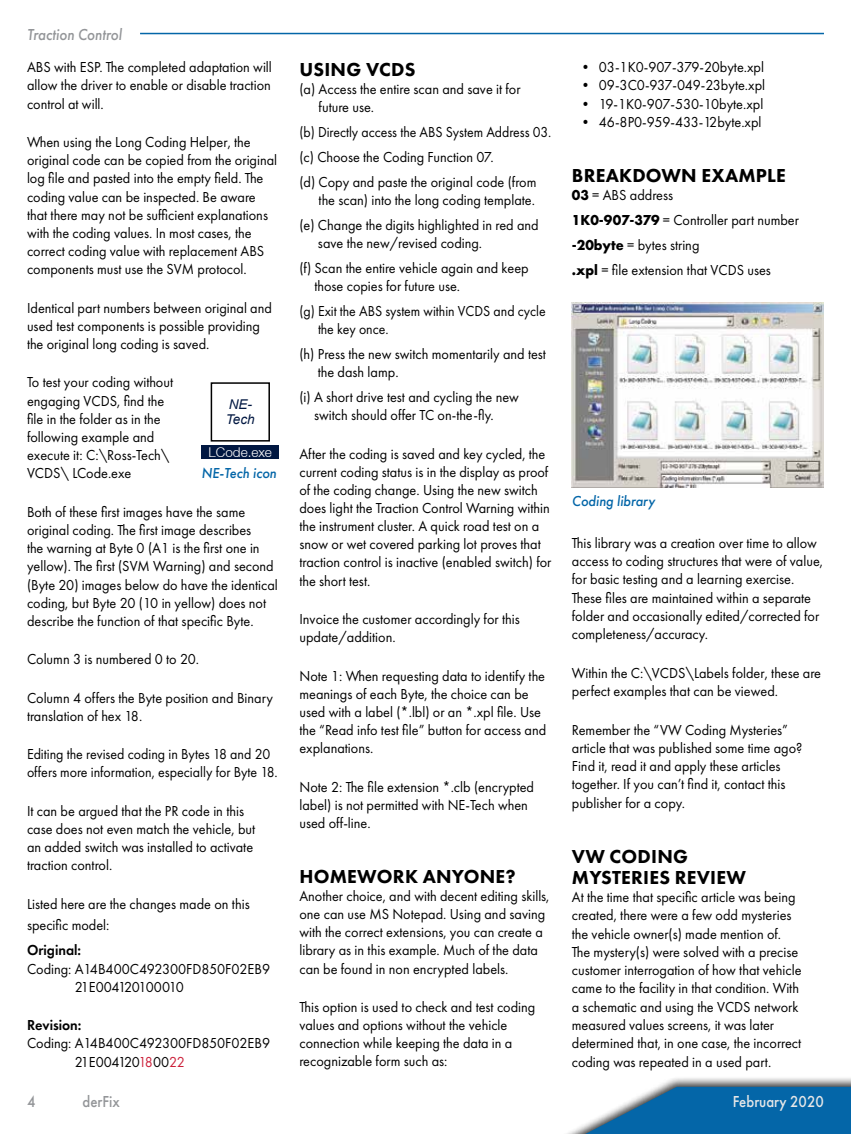
<style>
.page{position:relative;width:851px;height:1134px;background:#fff}
.page>*{position:absolute;margin:0;border:0;box-sizing:border-box;transform-origin:0 0}
.t1{font:800 19.5px/21.3px "Futura PT";letter-spacing:.01em;color:#000}
.t2{font:italic 500 16.5px "Futura PT";color:#939598;scale:.9 1}
.t3{font:500 16.5px "Futura PT";color:#e6e7e8;scale:.9 1}
.t4{font:500 16.5px "Futura PT";color:#939598;scale:.9 1}
.t5{font:15px/18.1px "Futura PT";color:#000;scale:.95 1}
.t6{font:15px/24.9px "Futura PT";color:#000;scale:.92 1}
.t7{font:15px/18.1px "Futura PT";color:#000;scale:.93 1}
.t8{font:italic 500 15px "Futura PT";color:#0466a8;scale:.95 1}
.t9{font:600 15px "Futura PT";color:#000;scale:.95 1}
.t10{font:300 13.5px "Helvetica Neue LT";color:#fff}
.t11{font:italic 13.5px/15px "Arial";color:#001741}
.s1{color:#cb1f39}
.s2{font-weight:700}
</style>
<div class="page">
<div style="left:518px;top:1076px;width:332px;height:58px;background:#000;opacity:.75"></div>
<svg style="left:526px;top:1087px;width:324px;height:47px"></svg>
<hr style="left:140px;top:33px;width:684px;height:1px;background:#0466a8">
<div style="left:211px;top:382px;width:59px;height:60px;border:2px solid #000"></div>
<div style="left:201px;top:446px;width:78px;height:13px;background:#001741"></div>
<img style="left:572px;top:303px;width:252px;height:184px">
<p class="t2" style="left:27px;top:24px;width:107px">Traction Control</p>
<p class="t5" style="left:27px;top:58px;width:259px;text-align:justify">ABS with ESP. The completed adaptation will allow the driver to enable or disable traction control at will.</p>
<p class="t5" style="left:27px;top:133px;width:265px">When using the Long Coding Helper, the original code can be copied from the original log file and pasted into the empty field. The coding value can be inspected. Be aware that there may not be sufficient explanations with the coding values. In most cases, the correct coding value with replacement ABS components must use the SVM protocol.</p>
<p class="t5" style="left:27px;top:299px;width:259px">Identical part numbers between original and used test components is possible providing the original long coding is saved.</p>
<p class="t5" style="left:27px;top:373px;width:155px">To test your coding without engaging VCDS, find the file in the folder as in the following example and execute it: C:\Ross-Tech\<br>VCDS\ LCode.exe</p>
<p class="t5" style="left:27px;top:503px;width:265px">Both of these first images have the same original coding. The first image describes<br>the warning at Byte 0 (A1 is the first one in yellow). The first (SVM Warning) and second (Byte 20) images below do have the identical coding, but Byte 20 (10 in yellow) does not describe the function of that specific Byte.</p>
<p class="t5" style="left:27px;top:650px;width:183px">Column 3 is numbered 0 to 20.</p>
<p class="t5" style="left:27px;top:689px;width:260px">Column 4 offers the Byte position and Binary translation of hex 18.</p>
<p class="t7" style="left:27px;top:745px;width:271px">Editing the revised coding in Bytes 18 and 20 offers more information, especially for Byte 18.</p>
<p class="t5" style="left:27px;top:802px;width:242px">It can be argued that the PR code in this case does not even match the vehicle, but an added switch was installed to activate traction control.</p>
<p class="t5" style="left:27px;top:893px;width:236px;line-height:21.8px">Listed here are the changes made on this specific model:</p>
<p class="t9" style="left:27px;top:941px;width:58px">Original:</p>
<p class="t5" style="left:75px;top:959px;width:207px;text-indent:-48px">Coding: A14B400C492300FD850F02EB9<br>21E004120100010</p>
<p class="t9" style="left:27px;top:1016px;width:59px">Revision:</p>
<p class="t5" style="left:75px;top:1034px;width:207px;text-indent:-48px">Coding: A14B400C492300FD850F02EB9<br>21E004120<span class="s1">18</span>00<span class="s1">22</span></p>
<p class="t11" style="left:226px;top:397px;width:30px">NE-<br>Tech</p>
<p class="t10" style="left:209px;top:444px;width:65px">LCode.exe</p>
<p class="t8" style="left:201px;top:463px;width:81px">NE-Tech icon</p>
<h1 class="t1" style="left:299px;top:58px;width:118px">USING VCDS</h1>
<p class="t5" style="left:318px;top:80px;width:214px;text-indent:-19px">(a) Access the entire scan and save it for future use.</p>
<p class="t6" style="left:299px;top:119px;width:275px">(b) Directly access the ABS System Address 03. (c) Choose the Coding Function 07.<br>(d) Copy and paste the original code (from</p>
<p class="t5" style="left:299px;top:187px;width:253px;line-height:24.9px;text-align:right">the scan) into the long coding template.<br>(e) Change the digits highlighted in red and</p>
<p class="t5" style="left:299px;top:230px;width:243px;line-height:24.9px;text-indent:19px">save the new/revised coding.<br>(f) Scan the entire vehicle again and keep</p>
<p class="t5" style="left:299px;top:273px;width:261px;line-height:24.9px;text-indent:15px">those copies for future use.<br>(g) Exit the ABS system within VCDS and cycle</p>
<p class="t6" style="left:299px;top:316px;width:269px;text-indent:19px">the key once.<br>(h) Press the new switch momentarily and test</p>
<p class="t5" style="left:299px;top:360px;width:232px;line-height:24.9px;text-indent:18px">the dash lamp.<br>(i) A short drive test and cycling the new</p>
<p class="t5" style="left:314px;top:406px;width:191px">switch should offer TC on-the-fly.</p>
<p class="t5" style="left:299px;top:444px;width:267px">After the coding is saved and key cycled, the current coding status is in the display as proof of the coding change. Using the new switch does light the Traction Control Warning within the instrument cluster. A quick road test on a snow or wet covered parking lot proves that traction control is inactive (enabled switch) for the short test.</p>
<p class="t5" style="left:299px;top:610px;width:233px">Invoice the customer accordingly for this update/addition.</p>
<p class="t5" style="left:299px;top:666px;width:261px">Note 1: When requesting data to identify the meanings of each Byte, the choice can be used with a label (*.lbl) or an *.xpl file. Use the “Read info test file” button for access and explanations.</p>
<p class="t5" style="left:299px;top:777px;width:248px">Note 2: The file extension *.clb (encrypted label) is not permitted with NE-Tech when used off-line.</p>
<h1 class="t1" style="left:299px;top:865px;width:217px">HOMEWORK ANYONE?</h1>
<p class="t5" style="left:299px;top:887px;width:265px">Another choice, and with decent editing skills, one can use MS Notepad. Using and saving with the correct extensions, you can create a library as in this example. Much of the data can be found in non encrypted labels.</p>
<p class="t5" style="left:299px;top:998px;width:250px">This option is used to check and test coding values and options without the vehicle connection while keeping the data in a recognizable form such as:</p>
<p class="t5" style="left:578px;top:58px;width:197px">• 03-1K0-907-379-20byte.xpl</p>
<p class="t5" style="left:578px;top:76px;width:198px">• 09-3C0-937-049-23byte.xpl</p>
<p class="t5" style="left:578px;top:95px;width:196px">• 19-1K0-907-530-10byte.xpl</p>
<p class="t5" style="left:578px;top:113px;width:194px">• 46-8P0-959-433-12byte.xpl</p>
<h1 class="t1" style="left:572px;top:165px;width:215px">BREAKDOWN EXAMPLE</h1>
<p class="t5" style="left:572px;top:183px;width:241px;line-height:25px"><span class="s2">03</span> = ABS address<br><span class="s2">1K0-907-379</span> = Controller part number <span class="s2">-20byte</span> = bytes string<br><span class="s2">.xpl</span> = file extension that VCDS uses</p>
<p class="t8" style="left:572px;top:492px;width:89px">Coding library</p>
<p class="t5" style="left:572px;top:534px;width:266px">This library was a creation over time to allow access to coding structures that were of value, for basic testing and a learning exercise.<br>These files are maintained within a separate folder and occasionally edited/corrected for completeness/accuracy.</p>
<p class="t5" style="left:572px;top:664px;width:264px">Within the C:\VCDS\Labels folder, these are perfect examples that can be viewed.</p>
<p class="t5" style="left:572px;top:720px;width:244px">Remember the “VW Coding Mysteries” article that was published some time ago?<br>Find it, read it and apply these articles together. If you can’t find it, contact this publisher for a copy.</p>
<h1 class="t1" style="left:572px;top:845px;width:175px">VW CODING<br>MYSTERIES REVIEW</h1>
<p class="t5" style="left:572px;top:888px;width:243px">At the time that specific article was being created, there were a few odd mysteries the vehicle owner(s) made mention of.<br>The mystery(s) were solved with a precise customer interrogation of how that vehicle came to the facility in that condition. With a schematic and using the VCDS network measured values screens, it was later determined that, in one case, the incorrect coding was repeated in a used part.</p>
<p class="t4" style="left:27px;top:1092px;width:11px">4</p>
<p class="t4" style="left:82px;top:1092px;width:43px">derFix</p>
<p class="t3" style="left:733px;top:1091px;width:103px">February 2020</p>
</div>
